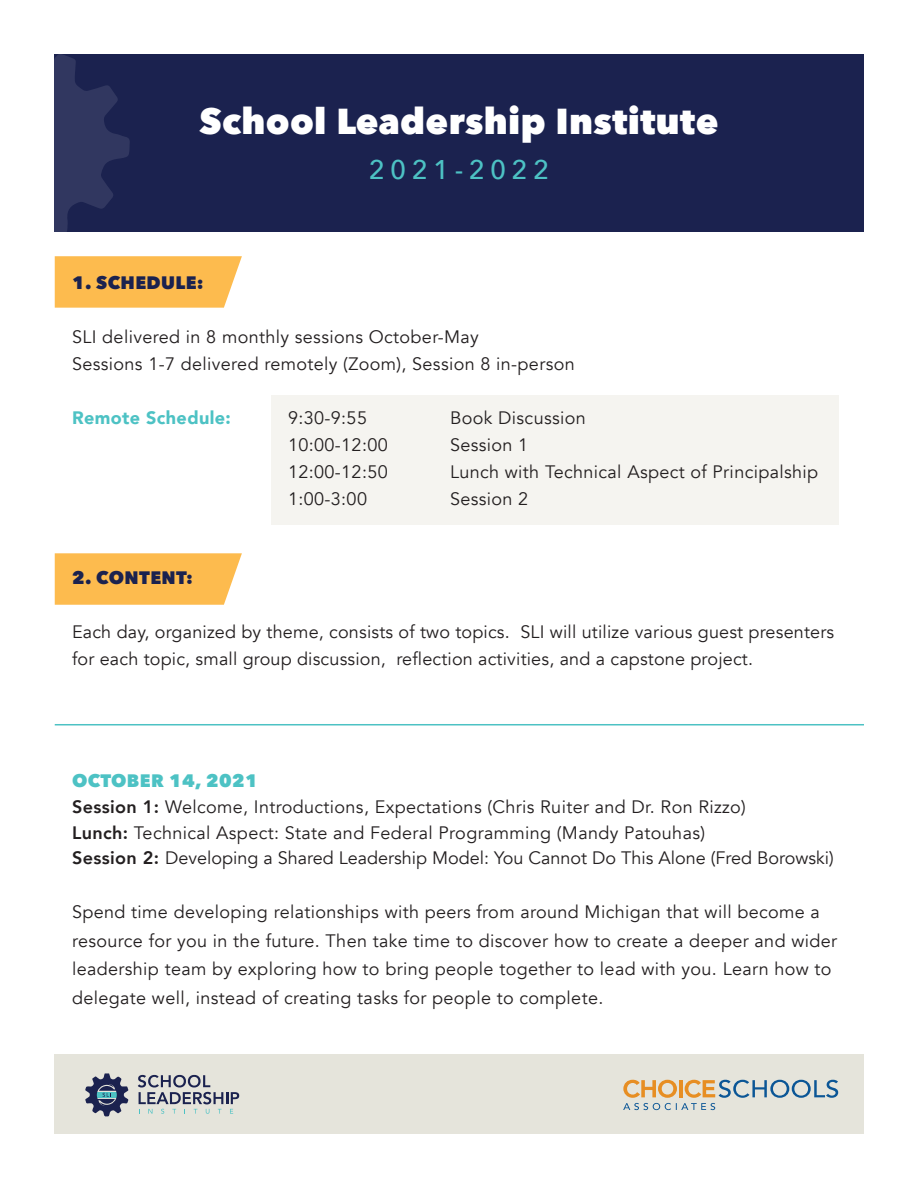
<style>
.page{position:relative;width:918px;height:1188px;background:#fff}
.page>*{position:absolute;margin:0;border:0;box-sizing:border-box;transform-origin:0 0}
.t1{font:800 36px "Avenir Next";letter-spacing:.01em;color:#fff}
.t2{font:500 27px "Avenir Next";letter-spacing:.2em;color:#4dc2c4}
.t3{font:18px/28.5px "Avenir";letter-spacing:.02em;color:#231f20}
.t4{font:18px "Avenir";color:#231f20}
.t5{font:800 18px "Avenir Next";letter-spacing:.02em;color:#1b224f}
.t6{font:900 18px "Avenir";letter-spacing:.02em;color:#4dc2c4}
.t7{font:800 18px "Avenir Next";letter-spacing:.02em;color:#4dc2c4}
.s1{font-weight:800}
</style>
<div class="page">
<div style="left:271px;top:395px;width:567px;height:129px;background:#f5f4f0"></div>
<svg style="left:55px;top:553px;width:187px;height:52px;background:#fdbf58"></svg>
<svg style="left:55px;top:256px;width:187px;height:52px;background:#fdbf58"></svg>
<div style="left:54px;top:54px;width:810px;height:177px;background:#1b224f"></div>
<div style="left:54px;top:1055px;width:810px;height:79px;background:#e5e4db"></div>
<svg style="left:54px;top:54px;width:76px;height:178px"></svg>
<svg style="left:623px;top:1080px;width:215px;height:30px"></svg>
<svg style="left:138px;top:1075px;width:101px;height:39px"></svg>
<svg style="left:85px;top:1073px;width:43px;height:44px"></svg>
<hr style="left:55px;top:724px;width:809px;height:1px;background:#4dc2c4">
<p class="t1" style="left:200px;top:99px;width:520px">School Leadership Institute</p>
<p class="t2" style="left:369px;top:147px;width:182px">2021-2022</p>
<p class="t5" style="left:72px;top:271px;width:133px">1. SCHEDULE:</p>
<p class="t3" style="left:72px;top:322px;width:408px">SLI delivered in 8 monthly sessions October-May</p>
<p class="t3" style="left:72px;top:349px;width:504px">Sessions 1-7 delivered remotely (Zoom), Session 8 in-person</p>
<p class="t6" style="left:72px;top:402px;width:160px">Remote Schedule:</p>
<p class="t3" style="left:288px;top:403px;width:80px">9:30-9:55</p>
<p class="t3" style="left:450px;top:403px;width:137px">Book Discussion</p>
<p class="t3" style="left:288px;top:430px;width:101px">10:00-12:00</p>
<p class="t3" style="left:450px;top:430px;width:80px">Session 1</p>
<p class="t3" style="left:288px;top:457px;width:101px">12:00-12:50</p>
<p class="t3" style="left:450px;top:457px;width:370px">Lunch with Technical Aspect of Principalship</p>
<p class="t3" style="left:288px;top:484px;width:80px">1:00-3:00</p>
<p class="t3" style="left:450px;top:484px;width:80px">Session 2</p>
<p class="t5" style="left:72px;top:567px;width:122px">2. CONTENT:</p>
<p class="t3" style="left:72px;top:619px;width:764px;line-height:27px">Each day, organized by theme, consists of two topics. SLI will utilize various guest presenters for each topic, small group discussion, reflection activities, and a capstone project.</p>
<p class="t7" style="left:72px;top:770px;width:187px">OCTOBER 14, 2021</p>
<p class="t3" style="left:72px;top:793px;width:675px"><span class="s1">Session 1:</span> Welcome, Introductions, Expectations (Chris Ruiter and Dr. Ron Rizzo)</p>
<p class="t3" style="left:72px;top:818px;width:634px"><span class="s1">Lunch:</span> Technical Aspect: State and Federal Programming (Mandy Patouhas)</p>
<p class="t4" style="left:72px;top:847px;width:763px"><span class="s1">Session 2:</span> Developing a Shared Leadership Model: You Cannot Do This Alone (Fred Borowski)</p>
<p class="t3" style="left:72px;top:898px;width:767px">Spend time developing relationships with peers from around Michigan that will become a resource for you in the future. Then take time to discover how to create a deeper and wider leadership team by exploring how to bring people together to lead with you. Learn how to delegate well, instead of creating tasks for people to complete.</p>
</div>
